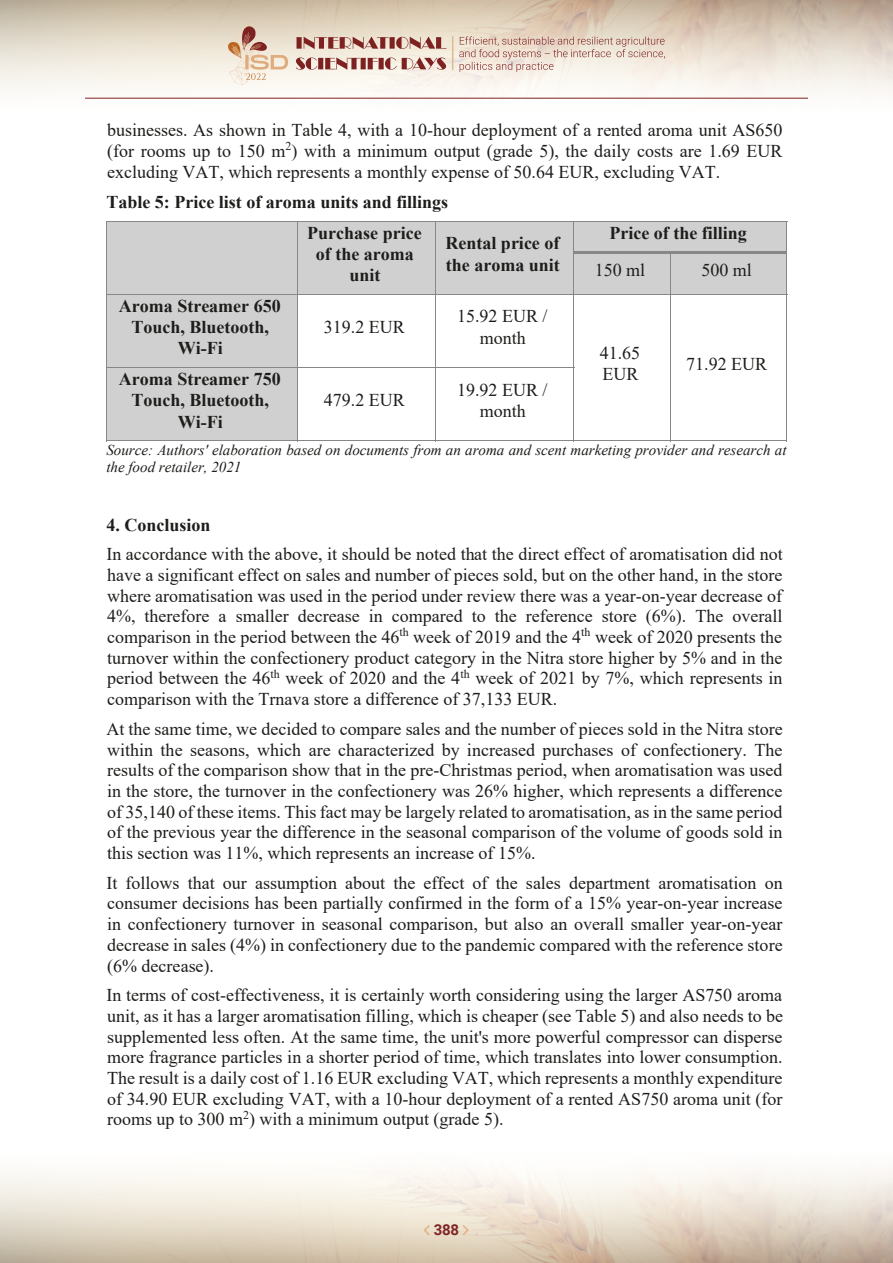
<style>
.page{position:relative;width:893px;height:1263px;background:#fff}
.page>*{position:absolute;margin:0;border:0;box-sizing:border-box;transform-origin:0 0}
.t1{font:18px/20.7px "Times New Roman";color:#1d1d1b;text-align:justify}
.t2{font:700 18px/21.3px "Times New Roman";color:#1d1d1b}
.t3{font:italic 15px/17.2px "Times New Roman";letter-spacing:-.005em;color:#1d1d1b}
.t4{font:700 15px "Roboto";color:#802525}
.s1{font-weight:400}
.s2{font-weight:700}
</style>
<div class="page">
<hr style="left:85px;top:98px;width:723px;height:1px;background:#7d2121">
<svg style="left:228px;top:21px;width:60px;height:64px;background:#e3cdba"></svg>
<svg style="left:296px;top:57px;width:150px;height:13px;background:#c0938d"></svg>
<svg style="left:296px;top:36px;width:151px;height:13px;background:#bd9086"></svg>
<svg style="left:459px;top:36px;width:206px;height:36px;background:#e3d1c5"></svg>
<hr style="left:452px;top:37px;width:1px;height:33px;background:#d9bd91">
<div style="left:107px;top:222px;width:190px;height:72px;background:#d0d0d0"></div>
<div style="left:298px;top:222px;width:137px;height:72px;background:#d0d0d0"></div>
<div style="left:436px;top:222px;width:137px;height:72px;background:#d0d0d0"></div>
<div style="left:574px;top:222px;width:212px;height:30px;background:#d0d0d0"></div>
<hr style="left:106px;top:221px;width:681px;height:1px;background:#878786">
<hr style="left:106px;top:222px;width:1px;height:30px;background:#878786">
<hr style="left:297px;top:222px;width:1px;height:30px;background:#878786">
<hr style="left:435px;top:222px;width:1px;height:30px;background:#878786">
<hr style="left:573px;top:222px;width:1px;height:30px;background:#878786">
<hr style="left:786px;top:222px;width:1px;height:30px;background:#878786">
<div style="left:574px;top:254px;width:96px;height:40px;background:#d0d0d0"></div>
<div style="left:671px;top:254px;width:115px;height:40px;background:#d0d0d0"></div>
<hr style="left:573px;top:252px;width:214px;height:2px;background:#878786">
<hr style="left:106px;top:254px;width:1px;height:40px;background:#878786">
<hr style="left:297px;top:254px;width:1px;height:40px;background:#878786">
<hr style="left:435px;top:254px;width:1px;height:40px;background:#878786">
<hr style="left:573px;top:254px;width:1px;height:40px;background:#878786">
<hr style="left:670px;top:254px;width:1px;height:40px;background:#878786">
<hr style="left:786px;top:254px;width:1px;height:40px;background:#878786">
<div style="left:107px;top:295px;width:190px;height:72px;background:#d0d0d0"></div>
<hr style="left:106px;top:294px;width:681px;height:1px;background:#878786">
<hr style="left:106px;top:295px;width:1px;height:72px;background:#878786">
<hr style="left:297px;top:295px;width:1px;height:72px;background:#878786">
<hr style="left:435px;top:295px;width:1px;height:72px;background:#878786">
<hr style="left:573px;top:295px;width:1px;height:72px;background:#878786">
<hr style="left:670px;top:295px;width:1px;height:72px;background:#878786">
<hr style="left:786px;top:295px;width:1px;height:72px;background:#878786">
<div style="left:107px;top:368px;width:190px;height:72px;background:#d0d0d0"></div>
<hr style="left:106px;top:367px;width:468px;height:1px;background:#878786">
<hr style="left:106px;top:368px;width:1px;height:73px;background:#878786">
<hr style="left:106px;top:440px;width:191px;height:1px;background:#878786">
<hr style="left:297px;top:368px;width:1px;height:73px;background:#878786">
<hr style="left:298px;top:440px;width:137px;height:1px;background:#878786">
<hr style="left:435px;top:368px;width:1px;height:73px;background:#878786">
<hr style="left:436px;top:440px;width:137px;height:1px;background:#878786">
<hr style="left:573px;top:368px;width:1px;height:73px;background:#878786">
<hr style="left:574px;top:440px;width:96px;height:1px;background:#878786">
<hr style="left:670px;top:368px;width:1px;height:73px;background:#878786">
<hr style="left:671px;top:440px;width:115px;height:1px;background:#878786">
<hr style="left:786px;top:368px;width:1px;height:73px;background:#878786">
<svg style="left:424px;top:1225px;width:6px;height:10px"></svg>
<svg style="left:463px;top:1225px;width:6px;height:10px"></svg>
<p class="t1" style="left:107px;top:119px;width:677px;line-height:21.3px">businesses. As shown in Table 4, with a 10-hour deployment of a rented aroma unit AS650 (for rooms up to 150 m<sup>2</sup>) with a minimum output (grade 5), the daily costs are 1.69 EUR excluding VAT, which represents a monthly expense of 50.64 EUR, excluding VAT.</p>
<p class="t2" style="left:307px;top:186px;width:143px;line-height:30.5px;text-indent:-201px">Table 5: Price list of aroma units and fillings<br>Purchase price</p>
<p class="t2" style="left:316px;top:243px;width:99px;text-align:center">of the aroma unit</p>
<p class="t2" style="left:445px;top:232px;width:116px">Rental price of the aroma unit</p>
<p class="t2" style="left:595px;top:213px;width:154px;line-height:37.3px;text-indent:15px">Price of the filling<br><span class="s1">150 ml</span></p>
<p class="t1" style="left:701px;top:259px;width:52px">500 ml</p>
<p class="t2" style="left:119px;top:295px;width:163px;text-align:center">Aroma Streamer 650<br>Touch, Bluetooth,<br>Wi-Fi</p>
<p class="t1" style="left:324px;top:316px;width:83px">319.2 EUR</p>
<p class="t1" style="left:457px;top:305px;width:92px;line-height:21.3px;text-align:center">15.92 EUR / month</p>
<p class="t1" style="left:600px;top:342px;width:42px;line-height:21.3px">41.65<br>EUR</p>
<p class="t1" style="left:686px;top:353px;width:83px">71.92 EUR</p>
<p class="t2" style="left:119px;top:368px;width:163px;text-align:center">Aroma Streamer 750<br>Touch, Bluetooth,<br>Wi-Fi</p>
<p class="t1" style="left:324px;top:389px;width:83px">479.2 EUR</p>
<p class="t1" style="left:457px;top:378px;width:92px;line-height:21.3px;text-align:center">19.92 EUR / month</p>
<p class="t3" style="left:106px;top:441px;width:682px">Source: Authors' elaboration based on documents from an aroma and scent marketing provider and research at the food retailer, 2021</p>
<p class="t1" style="left:106px;top:509px;width:678px;line-height:29.7px"><span class="s2">4. Conclusion<br></span>In accordance with the above, it should be noted that the direct effect of aromatisation did not</p>
<p class="t1" style="left:107px;top:564px;width:677px">have a significant effect on sales and number of pieces sold, but on the other hand, in the store where aromatisation was used in the period under review there was a year-on-year decrease of 4%, therefore a smaller decrease in compared to the reference store (6%). The overall comparison in the period between the 46<sup>th</sup> week of 2019 and the 4<sup>th</sup> week of 2020 presents the turnover within the confectionery product category in the Nitra store higher by 5% and in the period between the 46<sup>th</sup> week of 2020 and the 4<sup>th</sup> week of 2021 by 7%, which represents in comparison with the Trnava store a difference of 37,133 EUR.</p>
<p class="t1" style="left:106px;top:718px;width:678px">At the same time, we decided to compare sales and the number of pieces sold in the Nitra store within the seasons, which are characterized by increased purchases of confectionery. The results of the comparison show that in the pre-Christmas period, when aromatisation was used in the store, the turnover in the confectionery was 26% higher, which represents a difference of 35,140 of these items. This fact may be largely related to aromatisation, as in the same period of the previous year the difference in the seasonal comparison of the volume of goods sold in this section was 11%, which represents an increase of 15%.</p>
<p class="t1" style="left:106px;top:872px;width:678px">It follows that our assumption about the effect of the sales department aromatisation on consumer decisions has been partially confirmed in the form of a 15% year-on-year increase in confectionery turnover in seasonal comparison, but also an overall smaller year-on-year decrease in sales (4%) in confectionery due to the pandemic compared with the reference store (6% decrease).</p>
<p class="t1" style="left:106px;top:984px;width:678px">In terms of cost-effectiveness, it is certainly worth considering using the larger AS750 aroma unit, as it has a larger aromatisation filling, which is cheaper (see Table 5) and also needs to be supplemented less often. At the same time, the unit's more powerful compressor can disperse more fragrance particles in a shorter period of time, which translates into lower consumption.<br>The result is a daily cost of 1.16 EUR excluding VAT, which represents a monthly expenditure of 34.90 EUR excluding VAT, with a 10-hour deployment of a rented AS750 aroma unit (for rooms up to 300 m<sup>2</sup>) with a minimum output (grade 5).</p>
<p class="t4" style="left:434px;top:1219px;width:27px">388</p>
</div>
